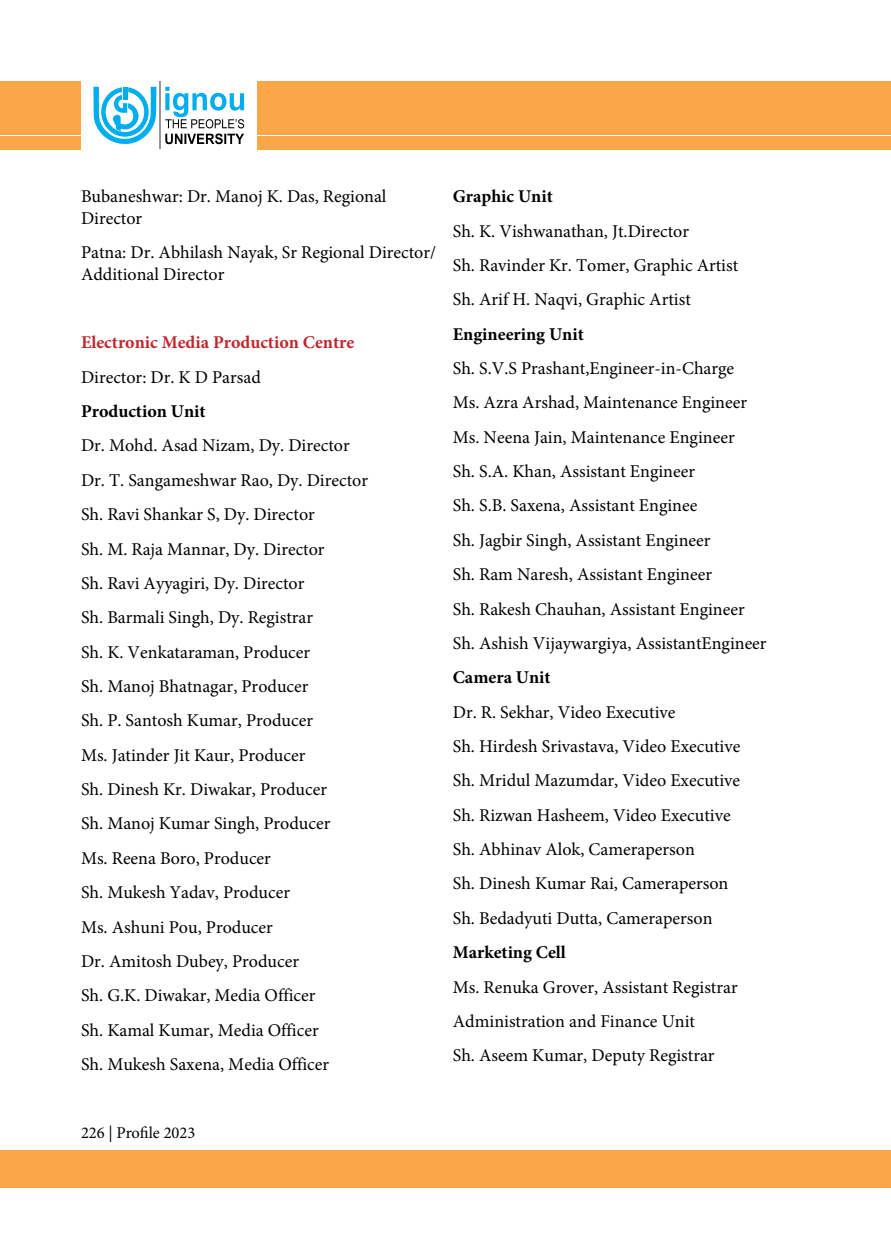
<style>
.page{position:relative;width:891px;height:1242px;background:#fff}
.page>*{position:absolute;margin:0;border:0;box-sizing:border-box;transform-origin:0 0}
.t1{font:18px/34.3px "Minion Pro";color:#000}
.t2{font:700 18px "Minion Pro";color:#000}
.t3{font:700 18px "Minion Pro";color:#c1272d}
.t4{font:16.5px "Minion Pro";color:#000}
</style>
<div class="page">
<div style="left:0;top:81px;width:891px;height:54px;background:#faa74a"></div>
<div style="left:0;top:137px;width:891px;height:13px;background:#faa74a"></div>
<div style="left:0;top:1150px;width:891px;height:38px;background:#faa74a"></div>
<div style="left:81px;top:75px;width:175px;height:81px;background:#fff"></div>
<svg style="left:93px;top:87px;width:63px;height:57px"></svg>
<svg style="left:165px;top:87px;width:79px;height:41px"></svg>
<svg style="left:165px;top:134px;width:79px;height:10px"></svg>
<hr style="left:159px;top:82px;width:2px;height:67px;background:#939598">
<p class="t1" style="left:81px;top:186px;width:307px;line-height:21.6px">Bubaneshwar: Dr. Manoj K. Das, Regional<br>Director</p>
<p class="t1" style="left:81px;top:242px;width:357px;line-height:21.6px">Patna: Dr. Abhilash Nayak, Sr Regional Director/<br>Additional Director</p>
<p class="t3" style="left:81px;top:330px;width:275px">Electronic Media Production Centre</p>
<p class="t1" style="left:81px;top:360px;width:181px">Director: Dr. K D Parsad</p>
<p class="t2" style="left:81px;top:399px;width:126px">Production Unit</p>
<p class="t1" style="left:81px;top:429px;width:289px">Dr. Mohd. Asad Nizam, Dy. Director<br>Dr. T. Sangameshwar Rao, Dy. Director<br>Sh. Ravi Shankar S, Dy. Director<br>Sh. M. Raja Mannar, Dy. Director<br>Sh. Ravi Ayyagiri, Dy. Director<br>Sh. Barmali Singh, Dy. Registrar<br>Sh. K. Venkataraman, Producer<br>Sh. Manoj Bhatnagar, Producer<br>Sh. P. Santosh Kumar, Producer<br>Ms. Jatinder Jit Kaur, Producer<br>Sh. Dinesh Kr. Diwakar, Producer<br>Sh. Manoj Kumar Singh, Producer<br>Ms. Reena Boro, Producer<br>Sh. Mukesh Yadav, Producer<br>Ms. Ashuni Pou, Producer<br>Dr. Amitosh Dubey, Producer<br>Sh. G.K. Diwakar, Media Officer<br>Sh. Kamal Kumar, Media Officer<br>Sh. Mukesh Saxena, Media Officer</p>
<p class="t2" style="left:453px;top:184px;width:102px">Graphic Unit</p>
<p class="t1" style="left:453px;top:214px;width:287px">Sh. K. Vishwanathan, Jt.Director<br>Sh. Ravinder Kr. Tomer, Graphic Artist<br>Sh. Arif H. Naqvi, Graphic Artist</p>
<p class="t2" style="left:453px;top:321px;width:132px">Engineering Unit</p>
<p class="t1" style="left:453px;top:351px;width:315px">Sh. S.V.S Prashant,Engineer-in-Charge<br>Ms. Azra Arshad, Maintenance Engineer Ms. Neena Jain, Maintenance Engineer<br>Sh. S.A. Khan, Assistant Engineer<br>Sh. S.B. Saxena, Assistant Enginee<br>Sh. Jagbir Singh, Assistant Engineer<br>Sh. Ram Naresh, Assistant Engineer<br>Sh. Rakesh Chauhan, Assistant Engineer Sh. Ashish Vijaywargiya, AssistantEngineer</p>
<p class="t2" style="left:453px;top:665px;width:99px">Camera Unit</p>
<p class="t1" style="left:453px;top:695px;width:289px">Dr. R. Sekhar, Video Executive<br>Sh. Hirdesh Srivastava, Video Executive Sh. Mridul Mazumdar, Video Executive Sh. Rizwan Hasheem, Video Executive Sh. Abhinav Alok, Cameraperson<br>Sh. Dinesh Kumar Rai, Cameraperson Sh. Bedadyuti Dutta, Cameraperson</p>
<p class="t2" style="left:453px;top:940px;width:115px">Marketing Cell</p>
<p class="t1" style="left:453px;top:970px;width:286px">Ms. Renuka Grover, Assistant Registrar<br>Administration and Finance Unit<br>Sh. Aseem Kumar, Deputy Registrar</p>
<p class="t4" style="left:81px;top:1121px;width:116px">226 | Profile 2023</p>
</div>
